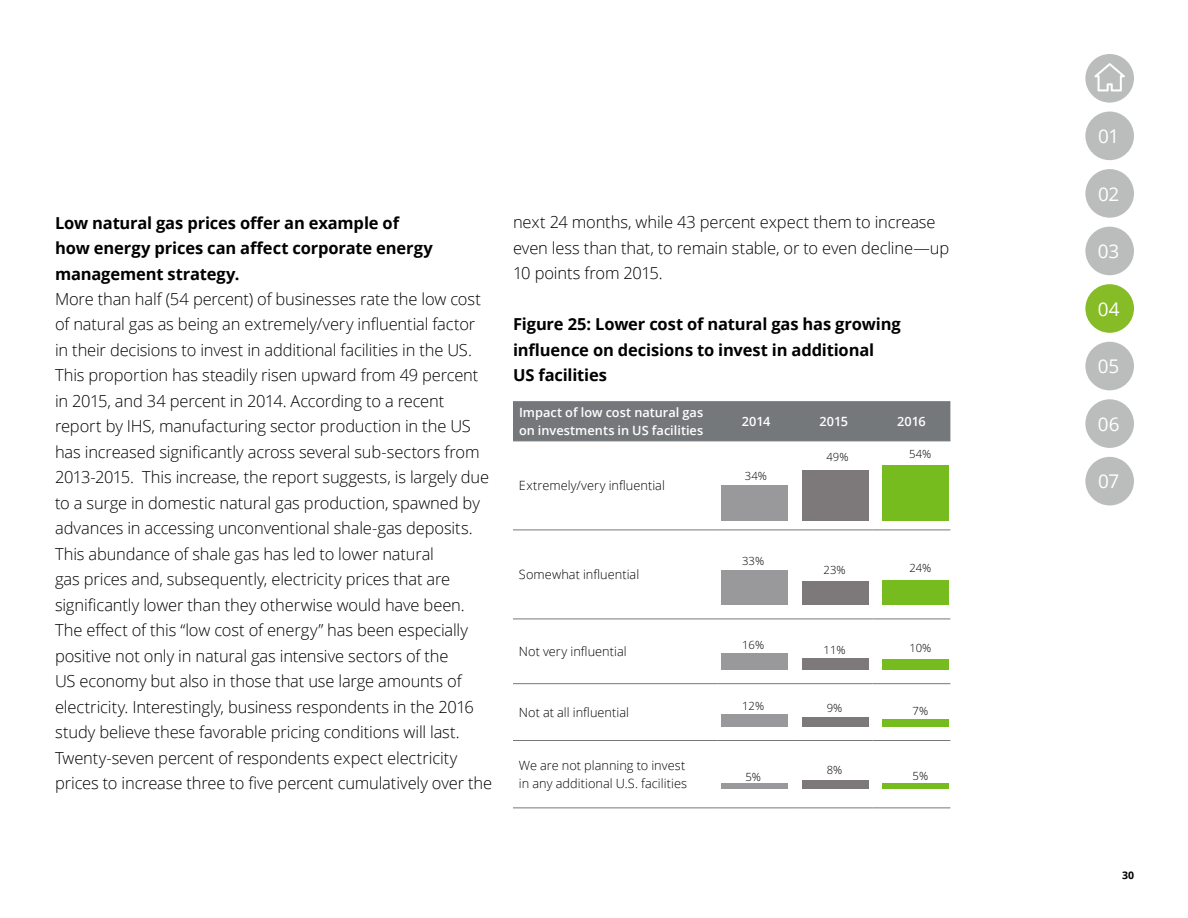
<style>
.page{position:relative;width:1188px;height:918px;background:#fff}
.page>*{position:absolute;margin:0;border:0;box-sizing:border-box;transform-origin:0 0}
.t1{font:18.9px "Open Sans";letter-spacing:-.015em;color:#fff}
.t2{font:300 16.5px/25.5px "Open Sans";letter-spacing:-.01em;color:#000}
.t3{font:700 16.5px/25.5px "Open Sans";letter-spacing:-.01em;color:#000}
.t4{font:300 12.75px/18px "Open Sans";letter-spacing:.005em;color:#000}
.t5{font:600 12.75px/18px "Open Sans";color:#fff}
.t6{font:300 11.4px "Open Sans";color:#000}
.t7{font:700 10.5px "Open Sans";color:#000}
</style>
<div class="page">
<div style="left:513px;top:401px;width:437px;height:40px;background:#75787b"></div>
<hr style="left:513px;top:441px;width:204px;height:1px;background:#75787b">
<hr style="left:717px;top:441px;width:78px;height:1px;background:#75787b">
<hr style="left:795px;top:441px;width:78px;height:1px;background:#75787b">
<hr style="left:873px;top:441px;width:77px;height:1px;background:#75787b">
<hr style="left:513px;top:530px;width:204px;height:1px;background:#75787b">
<hr style="left:717px;top:530px;width:78px;height:1px;background:#75787b">
<hr style="left:795px;top:530px;width:78px;height:1px;background:#75787b">
<hr style="left:873px;top:530px;width:77px;height:1px;background:#75787b">
<hr style="left:513px;top:619px;width:204px;height:1px;background:#75787b">
<hr style="left:717px;top:619px;width:78px;height:1px;background:#75787b">
<hr style="left:795px;top:619px;width:78px;height:1px;background:#75787b">
<hr style="left:873px;top:619px;width:77px;height:1px;background:#75787b">
<hr style="left:513px;top:683px;width:204px;height:1px;background:#75787b">
<hr style="left:717px;top:683px;width:78px;height:1px;background:#75787b">
<hr style="left:795px;top:683px;width:78px;height:1px;background:#75787b">
<hr style="left:873px;top:683px;width:77px;height:1px;background:#75787b">
<hr style="left:513px;top:740px;width:204px;height:1px;background:#75787b">
<hr style="left:717px;top:740px;width:78px;height:1px;background:#75787b">
<hr style="left:795px;top:740px;width:78px;height:1px;background:#75787b">
<hr style="left:873px;top:740px;width:77px;height:1px;background:#75787b">
<hr style="left:513px;top:807px;width:204px;height:1px;background:#75787b">
<hr style="left:717px;top:807px;width:78px;height:1px;background:#75787b">
<hr style="left:795px;top:807px;width:78px;height:1px;background:#75787b">
<hr style="left:873px;top:807px;width:77px;height:1px;background:#75787b">
<div style="left:882px;top:465px;width:67px;height:56px;background:#77bc1f"></div>
<div style="left:802px;top:470px;width:66px;height:51px;background:#7d797b"></div>
<div style="left:722px;top:486px;width:66px;height:35px;background:#99989a"></div>
<div style="left:882px;top:580px;width:67px;height:25px;background:#77bc1f"></div>
<div style="left:802px;top:581px;width:66px;height:24px;background:#7d797b"></div>
<div style="left:722px;top:571px;width:66px;height:34px;background:#99989a"></div>
<div style="left:882px;top:659px;width:67px;height:10px;background:#77bc1f"></div>
<div style="left:802px;top:658px;width:66px;height:11px;background:#7d797b"></div>
<div style="left:722px;top:653px;width:66px;height:16px;background:#99989a"></div>
<div style="left:882px;top:720px;width:67px;height:7px;background:#77bc1f"></div>
<div style="left:802px;top:718px;width:66px;height:9px;background:#7d797b"></div>
<div style="left:722px;top:714px;width:66px;height:13px;background:#99989a"></div>
<div style="left:882px;top:784px;width:67px;height:5px;background:#77bc1f"></div>
<div style="left:802px;top:780px;width:66px;height:9px;background:#7d797b"></div>
<div style="left:722px;top:784px;width:66px;height:5px;background:#99989a"></div>
<div style="left:1085px;top:112px;width:49px;height:48px;background:#bbbcbc;border-radius:50%"></div>
<div style="left:1085px;top:169px;width:49px;height:49px;background:#bbbcbc;border-radius:50%"></div>
<div style="left:1085px;top:227px;width:49px;height:48px;background:#bbbcbc;border-radius:50%"></div>
<div style="left:1085px;top:284px;width:49px;height:49px;background:#86bc25;border-radius:50%"></div>
<div style="left:1085px;top:342px;width:49px;height:48px;background:#bbbcbc;border-radius:50%"></div>
<div style="left:1085px;top:399px;width:49px;height:49px;background:#bbbcbc;border-radius:50%"></div>
<div style="left:1085px;top:457px;width:49px;height:48px;background:#bbbcbc;border-radius:50%"></div>
<svg style="left:1085px;top:54px;width:49px;height:49px"></svg>
<p class="t3" style="left:55px;top:209px;width:379px">Low natural gas prices offer an example of how energy prices can affect corporate energy management strategy.</p>
<p class="t2" style="left:55px;top:286px;width:439px">More than half (54 percent) of businesses rate the low cost of natural gas as being an extremely/very influential factor in their decisions to invest in additional facilities in the US.<br>This proportion has steadily risen upward from 49 percent in 2015, and 34 percent in 2014. According to a recent report by IHS, manufacturing sector production in the US has increased significantly across several sub-sectors from 2013-2015. This increase, the report suggests, is largely due to a surge in domestic natural gas production, spawned by advances in accessing unconventional shale-gas deposits.<br>This abundance of shale gas has led to lower natural<br>gas prices and, subsequently, electricity prices that are significantly lower than they otherwise would have been.<br>The effect of this “low cost of energy” has been especially positive not only in natural gas intensive sectors of the<br>US economy but also in those that use large amounts of electricity. Interestingly, business respondents in the 2016 study believe these favorable pricing conditions will last.<br>Twenty-seven percent of respondents expect electricity prices to increase three to five percent cumulatively over the</p>
<p class="t2" style="left:513px;top:209px;width:438px">next 24 months, while 43 percent expect them to increase even less than that, to remain stable, or to even decline—up<br>10 points from 2015.</p>
<p class="t3" style="left:513px;top:311px;width:389px">Figure 25: Lower cost of natural gas has growing influence on decisions to invest in additional<br>US facilities</p>
<p class="t5" style="left:519px;top:403px;width:186px">Impact of low cost natural gas on investments in US facilities</p>
<p class="t5" style="left:742px;top:412px;width:30px">2014</p>
<p class="t5" style="left:819px;top:412px;width:30px">2015</p>
<p class="t5" style="left:897px;top:412px;width:30px">2016</p>
<p class="t6" style="left:826px;top:449px;width:24px">49%</p>
<p class="t6" style="left:909px;top:446px;width:24px">54%</p>
<p class="t4" style="left:519px;top:476px;width:147px">Extremely/very influential</p>
<p class="t6" style="left:745px;top:468px;width:24px">34%</p>
<p class="t4" style="left:519px;top:565px;width:122px">Somewhat influential</p>
<p class="t6" style="left:742px;top:553px;width:24px">33%</p>
<p class="t6" style="left:824px;top:562px;width:24px">23%</p>
<p class="t6" style="left:909px;top:560px;width:24px">24%</p>
<p class="t4" style="left:519px;top:642px;width:109px">Not very influential</p>
<p class="t6" style="left:742px;top:637px;width:24px">16%</p>
<p class="t6" style="left:824px;top:642px;width:24px">11%</p>
<p class="t6" style="left:909px;top:641px;width:24px">10%</p>
<p class="t4" style="left:519px;top:703px;width:112px">Not at all influential</p>
<p class="t6" style="left:742px;top:698px;width:24px">12%</p>
<p class="t6" style="left:827px;top:700px;width:17px">9%</p>
<p class="t6" style="left:913px;top:703px;width:17px">7%</p>
<p class="t4" style="left:519px;top:756px;width:170px">We are not planning to invest in any additional U.S. facilities</p>
<p class="t6" style="left:745px;top:769px;width:17px">5%</p>
<p class="t6" style="left:827px;top:762px;width:17px">8%</p>
<p class="t6" style="left:913px;top:768px;width:17px">5%</p>
<p class="t1" style="left:1098px;top:123px;width:23px">01</p>
<p class="t1" style="left:1098px;top:181px;width:23px">02</p>
<p class="t1" style="left:1098px;top:238px;width:23px">03</p>
<p class="t1" style="left:1098px;top:296px;width:23px">04</p>
<p class="t1" style="left:1098px;top:353px;width:23px">05</p>
<p class="t1" style="left:1098px;top:411px;width:23px">06</p>
<p class="t1" style="left:1098px;top:469px;width:23px">07</p>
<p class="t7" style="left:1122px;top:867px;width:13px">30</p>
</div>
